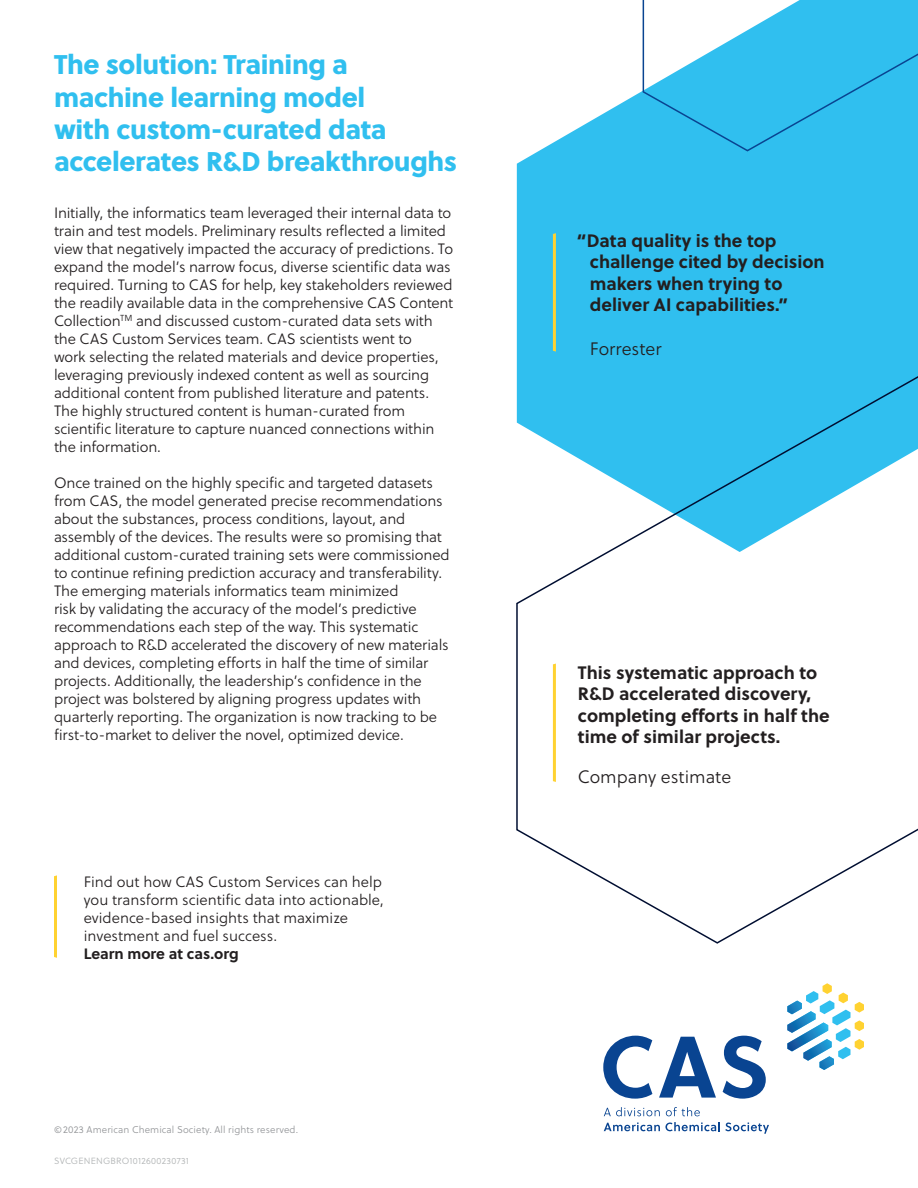
<style>
.page{position:relative;width:918px;height:1188px;background:#fff}
.page>*{position:absolute;margin:0;border:0;box-sizing:border-box;transform-origin:0 0}
.t1{font:27px/32.4px "Soleil Xb";letter-spacing:-.015em;color:#30bfef}
.t2{font:700 18px/21.6px "Soleil";color:#231f20}
.t3{font:18px "Soleil Lt";color:#231f20}
.t4{font:15px/18px "Soleil Lt";letter-spacing:-.01em;color:#231f20}
.t5{font:9.9px "Soleil Lt";letter-spacing:.01em;color:#939598}
.t6{font:9px "Soleil Lt";letter-spacing:.025em;color:#b1b4b5}
.s1{font-family:"Soleil";font-weight:700}
</style>
<div class="page">
<svg style="left:604px;top:1107px;width:56px;height:9px"></svg>
<svg style="left:666px;top:1107px;width:34px;height:9px"></svg>
<svg style="left:604px;top:1122px;width:165px;height:12px"></svg>
<svg style="left:787px;top:983px;width:77px;height:87px"></svg>
<svg style="left:603px;top:1036px;width:163px;height:63px"></svg>
<svg style="left:517px;top:91px;width:401px;height:183px;background:#40c4f0"></svg>
<svg style="left:54px;top:875px;width:3px;height:83px"></svg>
<svg style="left:642px;top:0;width:276px;height:152px"></svg>
<svg style="left:553px;top:233px;width:3px;height:41px"></svg>
<svg style="left:516px;top:274px;width:402px;height:670px"></svg>
<svg style="left:553px;top:664px;width:3px;height:118px"></svg>
<p class="t1" style="left:54px;top:47px;width:405px">The solution: Training a machine learning model<br>with custom-curated data accelerates R&amp;D breakthroughs</p>
<p class="t4" style="left:54px;top:203px;width:401px">Initially, the informatics team leveraged their internal data to train and test models. Preliminary results reflected a limited view that negatively impacted the accuracy of predictions. To expand the model’s narrow focus, diverse scientific data was required. Turning to CAS for help, key stakeholders reviewed the readily available data in the comprehensive CAS Content Collection<sup>TM</sup> and discussed custom-curated data sets with the CAS Custom Services team. CAS scientists went to<br>work selecting the related materials and device properties, leveraging previously indexed content as well as sourcing additional content from published literature and patents.<br>The highly structured content is human-curated from scientific literature to capture nuanced connections within the information.</p>
<p class="t4" style="left:54px;top:473px;width:397px">Once trained on the highly specific and targeted datasets from CAS, the model generated precise recommendations about the substances, process conditions, layout, and assembly of the devices. The results were so promising that additional custom-curated training sets were commissioned to continue refining prediction accuracy and transferability.<br>The emerging materials informatics team minimized<br>risk by validating the accuracy of the model’s predictive recommendations each step of the way. This systematic approach to R&amp;D accelerated the discovery of new materials and devices, completing efforts in half the time of similar projects. Additionally, the leadership’s confidence in the project was bolstered by aligning progress updates with quarterly reporting. The organization is now tracking to be first-to-market to deliver the novel, optimized device.</p>
<p class="t4" style="left:84px;top:872px;width:302px">Find out how CAS Custom Services can help you transform scientific data into actionable, evidence-based insights that maximize investment and fuel success.<br><span class="s1">Learn more at cas.org</span></p>
<p class="t5" style="left:54px;top:1122px;width:246px">© 2023 American Chemical Society. All rights reserved.</p>
<p class="t6" style="left:54px;top:1155px;width:136px">SVCGENENGBRO1012600230731</p>
<p class="t2" style="left:590px;top:229px;width:236px;text-indent:-14px">“Data quality is the top challenge cited by decision makers when trying to deliver AI capabilities.”</p>
<p class="t3" style="left:590px;top:336px;width:73px">Forrester</p>
<p class="t2" style="left:578px;top:660px;width:253px">This systematic approach to<br>R&amp;D accelerated discovery, completing efforts in half the time of similar projects.</p>
<p class="t3" style="left:578px;top:764px;width:155px">Company estimate</p>
</div>
